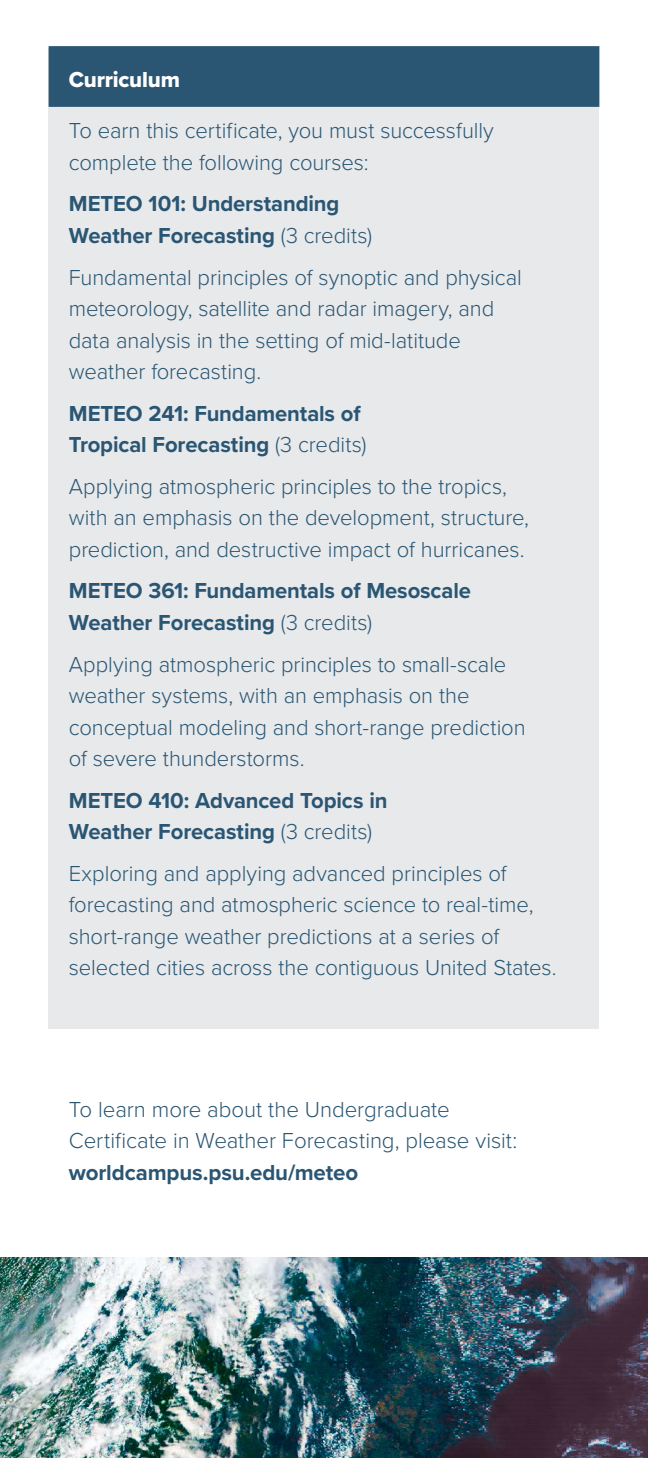
<style>
.page{position:relative;width:648px;height:1458px;background:#fff}
.page>*{position:absolute;margin:0;border:0;box-sizing:border-box;transform-origin:0 0}
.t1{font:300 22.5px/31.5px "Proxima Nova";letter-spacing:-.005em;color:#2a5673}
.t2{font:700 22.5px/31.5px "Proxima Nova";letter-spacing:-.005em;color:#2a5673}
.t3{font:22.5px "Proxima Nova Extrabld";letter-spacing:-.005em;color:#fff}
.s1{font-weight:300}
</style>
<div class="page">
<div style="left:49px;top:49px;width:550px;height:980px;background:#e7e9eb"></div>
<div style="left:49px;top:46px;width:550px;height:61px;background:#2a5673"></div>
<img style="left:0;top:1257px;width:648px;height:201px">
<h2 class="t3" style="left:69px;top:62px;width:113px">Curriculum</h2>
<p class="t1" style="left:69px;top:114px;width:427px">To earn this certificate, you must successfully complete the following courses:</p>
<p class="t2" style="left:69px;top:188px;width:305px">METEO 101: Understanding<br>Weather Forecasting <span class="s1">(3 credits)</span></p>
<p class="t1" style="left:69px;top:260px;width:455px">Fundamental principles of synoptic and physical meteorology, satellite and radar imagery, and data analysis in the setting of mid-latitude weather forecasting.</p>
<p class="t2" style="left:69px;top:397px;width:299px">METEO 241: Fundamentals of<br>Tropical Forecasting <span class="s1">(3 credits)</span></p>
<p class="t1" style="left:69px;top:469px;width:462px">Applying atmospheric principles to the tropics, with an emphasis on the development, structure, prediction, and destructive impact of hurricanes.</p>
<p class="t2" style="left:69px;top:575px;width:404px">METEO 361: Fundamentals of Mesoscale<br>Weather Forecasting <span class="s1">(3 credits)</span></p>
<p class="t1" style="left:69px;top:647px;width:458px">Applying atmospheric principles to small-scale weather systems, with an emphasis on the conceptual modeling and short-range prediction of severe thunderstorms.</p>
<p class="t2" style="left:69px;top:784px;width:320px">METEO 410: Advanced Topics in<br>Weather Forecasting <span class="s1">(3 credits)</span></p>
<p class="t1" style="left:69px;top:856px;width:489px">Exploring and applying advanced principles of forecasting and atmospheric science to real-time, short-range weather predictions at a series of selected cities across the contiguous United States.</p>
<p class="t1" style="left:69px;top:1092px;width:450px">To learn more about the Undergraduate<br>Certificate in Weather Forecasting, please visit:</p>
<p class="t2" style="left:69px;top:1156px;width:291px">worldcampus.psu.edu/meteo</p>
</div>
